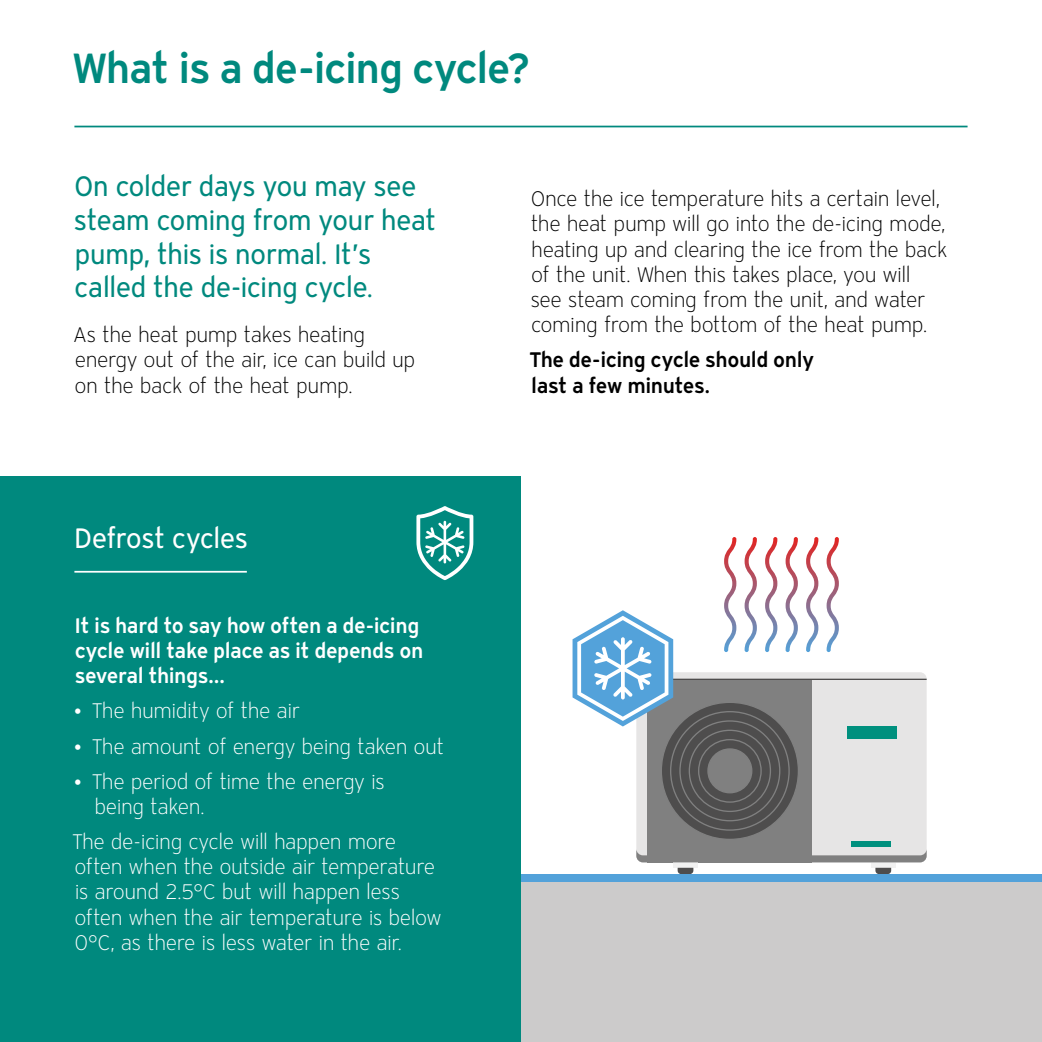
<style>
.page{position:relative;width:1042px;height:1042px;background:#fff}
.page>*{position:absolute;margin:0;border:0;box-sizing:border-box;transform-origin:0 0}
.t1{font:600 42px "Vaillant 16";letter-spacing:-.035em;color:#00897e}
.t2{font:28px/33.6px "Vaillant 16";letter-spacing:-.03em;color:#00897e}
.t3{font:28px "Vaillant 16";letter-spacing:-.04em;color:#fff}
.t4{font:300 21px/25.2px "Vaillant 16";letter-spacing:-.025em;color:#000}
.t5{font:300 21px/25.2px "Vaillant 16";letter-spacing:-.025em;color:#fff}
.t6{font:600 21px/25.2px "Vaillant 16";letter-spacing:-.025em;color:#fff}
.t7{font:600 21px/25.2px "Vaillant 16";letter-spacing:-.025em;color:#000}
</style>
<div class="page">
<div style="left:521px;top:914px;width:521px;height:128px;background:#cccbcb"></div>
<hr style="left:74px;top:126px;width:893px;height:1px;background:#00897e">
<div style="left:636px;top:672px;width:290px;height:190px;background:#e6e5e5;border-radius:7px"></div>
<div style="left:647px;top:679px;width:165px;height:183px;background:#808080"></div>
<div style="left:673px;top:862px;width:25px;height:6px;background:#f1f1f1"></div>
<svg style="left:677px;top:868px;width:16px;height:6px"></svg>
<div style="left:871px;top:862px;width:24px;height:6px;background:#f1f1f1"></div>
<svg style="left:875px;top:868px;width:16px;height:6px"></svg>
<hr style="left:636px;top:678px;width:290px;height:2px;background:#4e4d4d">
<div style="left:847px;top:726px;width:50px;height:12px;background:#00907e"></div>
<div style="left:852px;top:841px;width:39px;height:6px;background:#00907e"></div>
<svg style="left:636px;top:850px;width:290px;height:12px"></svg>
<svg style="left:826px;top:537px;width:13px;height:115px"></svg>
<svg style="left:806px;top:537px;width:12px;height:115px"></svg>
<svg style="left:572px;top:537px;width:226px;height:302px"></svg>
<div style="left:521px;top:874px;width:521px;height:8px;background:#53a2da"></div>
<div style="left:521px;top:882px;width:521px;height:132px;background:#cccbcb"></div>
<div style="left:0;top:476px;width:521px;height:566px;background:#00897e"></div>
<hr style="left:74px;top:571px;width:173px;height:1px;background:#fff">
<svg style="left:416px;top:506px;width:57px;height:74px"></svg>
<h1 class="t1" style="left:72px;top:40px;width:460px">What is a de-icing cycle?</h1>
<h2 class="t2" style="left:74px;top:169px;width:365px">On colder days you may see steam coming from your heat pump, this is normal. It’s called the de-icing cycle.</h2>
<p class="t4" style="left:73px;top:322px;width:344px">As the heat pump takes heating energy out of the air, ice can build up on the back of the heat pump.</p>
<h2 class="t3" style="left:74px;top:520px;width:176px">Defrost cycles</h2>
<p class="t6" style="left:74px;top:612px;width:350px">It is hard to say how often a de-icing cycle will take place as it depends on several things…</p>
<p class="t5" style="left:73px;top:698px;width:228px">• The humidity of the air</p>
<p class="t5" style="left:73px;top:733px;width:373px">• The amount of energy being taken out</p>
<p class="t5" style="left:95px;top:768px;width:292px;text-indent:-21px">• The period of time the energy is being taken.</p>
<p class="t5" style="left:72px;top:829px;width:371px">The de-icing cycle will happen more often when the outside air temperature is around 2.5°C but will happen less often when the air temperature is below 0°C, as there is less water in the air.</p>
<p class="t4" style="left:530px;top:186px;width:419px">Once the ice temperature hits a certain level, the heat pump will go into the de-icing mode, heating up and clearing the ice from the back of the unit. When this takes place, you will<br>see steam coming from the unit, and water coming from the bottom of the heat pump.</p>
<p class="t7" style="left:529px;top:347px;width:286px">The de-icing cycle should only last a few minutes.</p>
</div>
